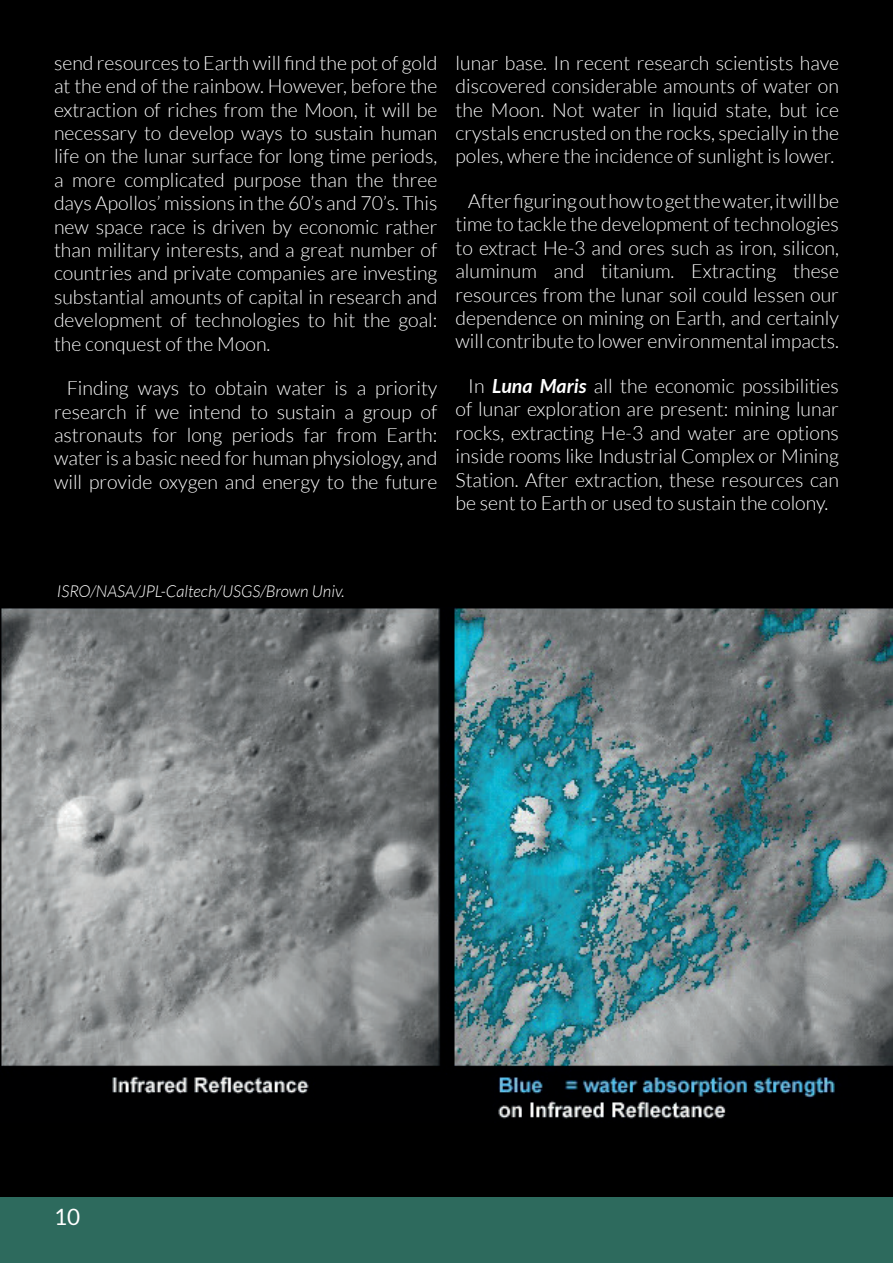
<style>
.page{position:relative;width:893px;height:1263px;background:#000}
.page>*{position:absolute;margin:0;border:0;box-sizing:border-box;transform-origin:0 0}
.t1{font:22.5px "Lato";color:#fff}
.t2{font:300 19.5px/23.4px "Lato";color:#fff;text-align:justify}
.t3{font:italic 300 16.5px "Lato";color:#fff}
.s1{font-weight:700;font-style:italic}
</style>
<div class="page">
<img style="left:1px;top:608px;width:892px;height:511px">
<div style="left:0;top:1197px;width:893px;height:66px;background:#2d6a5d"></div>
<p class="t2" style="left:54px;top:51px;width:385px">send resources to Earth will find the pot of gold at the end of the rainbow. However, before the extraction of riches from the Moon, it will be necessary to develop ways to sustain human life on the lunar surface for long time periods, a more complicated purpose than the three days Apollos’ missions in the 60’s and 70’s. This new space race is driven by economic rather than military interests, and a great number of countries and private companies are investing substantial amounts of capital in research and development of technologies to hit the goal: the conquest of the Moon.</p>
<p class="t2" style="left:54px;top:377px;width:385px;text-indent:13px">Finding ways to obtain water is a priority research if we intend to sustain a group of astronauts for long periods far from Earth: water is a basic need for human physiology, and will provide oxygen and energy to the future</p>
<p class="t2" style="left:455px;top:51px;width:385px">lunar base. In recent research scientists have discovered considerable amounts of water on the Moon. Not water in liquid state, but ice crystals encrusted on the rocks, specially in the poles, where the incidence of sunlight is lower.</p>
<p class="t2" style="left:455px;top:189px;width:385px;text-indent:13px">After figuring out how to get the water, it will be time to tackle the development of technologies to extract He-3 and ores such as iron, silicon, aluminum and titanium. Extracting these resources from the lunar soil could lessen our dependence on mining on Earth, and certainly will contribute to lower environmental impacts.</p>
<p class="t2" style="left:455px;top:374px;width:385px;text-indent:13px">In <span class="s1">Luna Maris</span> all the economic possibilities of lunar exploration are present: mining lunar rocks, extracting He-3 and water are options inside rooms like Industrial Complex or Mining Station. After extraction, these resources can be sent to Earth or used to sustain the colony.</p>
<p class="t3" style="left:57px;top:582px;width:289px">ISRO/NASA/JPL-Caltech/USGS/Brown Univ.</p>
<p class="t1" style="left:54px;top:1204px;width:28px">10</p>
</div>
